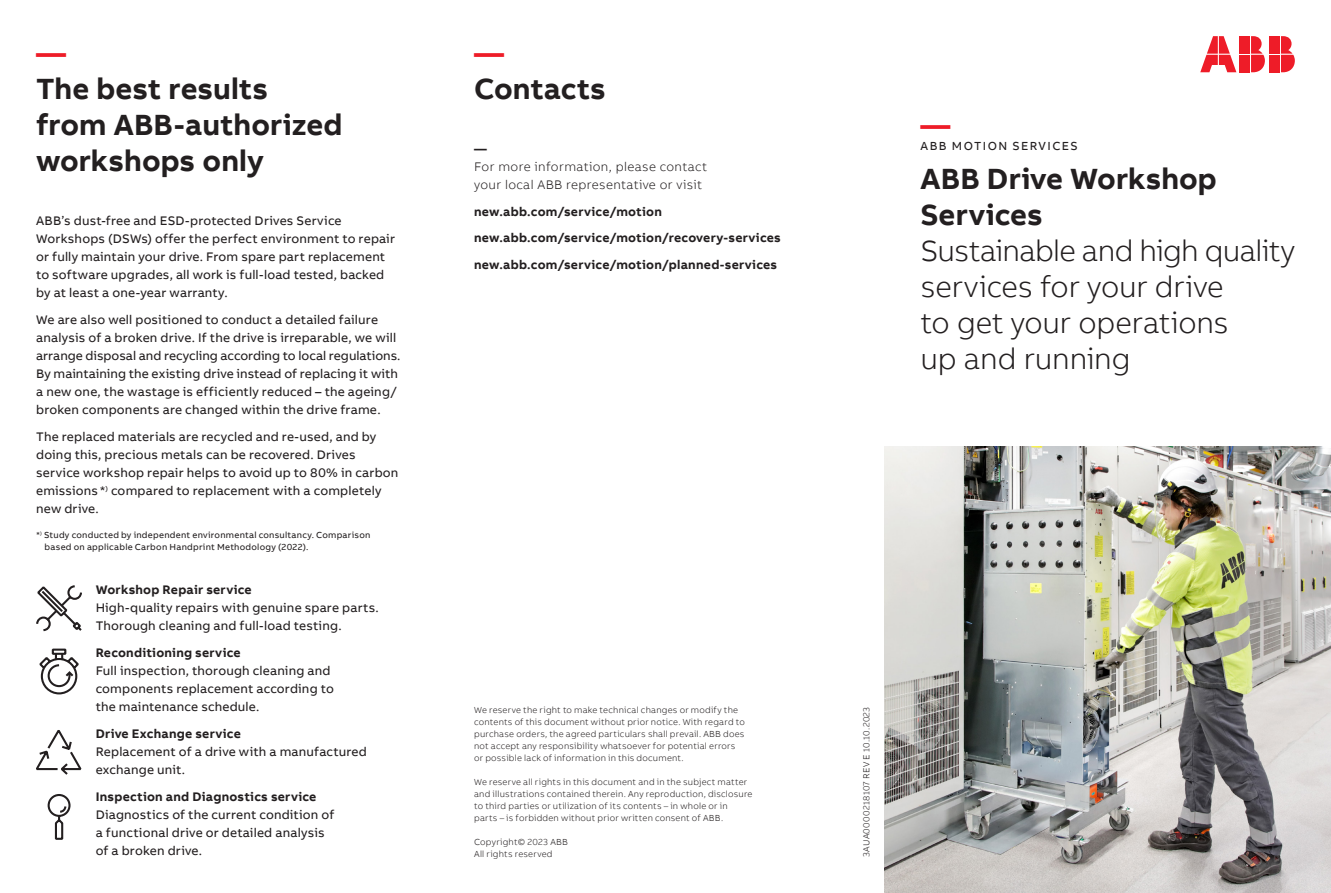
<style>
.page{position:relative;width:1331px;height:893px;background:#fff}
.page>*{position:absolute;margin:0;border:0;box-sizing:border-box;transform-origin:0 0}
.t1{font:700 30px/36px "AB Bvoice";color:#231f20}
.t2{font:300 30px/36px "AB Bvoice";letter-spacing:-.01em;color:#231f20}
.t3{font:700 30px "AB Bvoice";color:#ee1c28}
.t4{font:12.75px/18px "AB Bvoice";letter-spacing:.015em;color:#231f20}
.t5{font:700 12.75px/26.5px "AB Bvoice";letter-spacing:.02em;color:#231f20}
.t6{font:300 12.75px/18px "AB Bvoice";letter-spacing:.03em;color:#231f20}
.t7{font:12px "AB Bvoice";letter-spacing:.12em;color:#231f20}
.t8{font:300 9px/12px "AB Bvoice";letter-spacing:.025em;color:#231f20}
.t9{font:9px/12px "AB Bvoice";letter-spacing:.025em;color:#231f20}
</style>
<div class="page">
<img style="left:884px;top:446px;width:447px;height:447px">
<div style="left:1269px;top:36px;width:11px;height:18px;background:#ee1c28"></div>
<div style="left:1269px;top:55px;width:11px;height:17px;background:#ee1c28"></div>
<svg style="left:1281px;top:36px;width:14px;height:36px"></svg>
<svg style="left:1200px;top:36px;width:36px;height:36px"></svg>
<div style="left:1239px;top:36px;width:11px;height:18px;background:#ee1c28"></div>
<div style="left:1239px;top:55px;width:11px;height:17px;background:#ee1c28"></div>
<svg style="left:1251px;top:36px;width:14px;height:36px"></svg>
<svg style="left:40px;top:649px;width:39px;height:45px"></svg>
<svg style="left:48px;top:794px;width:23px;height:46px"></svg>
<svg style="left:36px;top:585px;width:46px;height:46px"></svg>
<svg style="left:37px;top:730px;width:44px;height:45px"></svg>
<h1 class="t3" style="left:36px;top:34px;width:31px">—</h1>
<h1 class="t1" style="left:36px;top:71px;width:308px">The best results from ABB-authorized workshops only</h1>
<p class="t4" style="left:36px;top:212px;width:360px">ABB’s dust-free and ESD-protected Drives Service Workshops (DSWs) offer the perfect environment to repair or fully maintain your drive. From spare part replacement to software upgrades, all work is full-load tested, backed by at least a one-year warranty.</p>
<p class="t4" style="left:36px;top:311px;width:366px">We are also well positioned to conduct a detailed failure analysis of a broken drive. If the drive is irreparable, we will arrange disposal and recycling according to local regulations.<br>By maintaining the existing drive instead of replacing it with a new one, the wastage is efficiently reduced – the ageing/ broken components are changed within the drive frame.</p>
<p class="t4" style="left:36px;top:428px;width:364px">The replaced materials are recycled and re-used, and by doing this, precious metals can be recovered. Drives service workshop repair helps to avoid up to 80% in carbon emissions *<sup>)</sup> compared to replacement with a completely new drive.</p>
<p class="t9" style="left:45px;top:529px;width:327px;text-indent:-9px">*<sup>)</sup> Study conducted by independent environmental consultancy. Comparison based on applicable Carbon Handprint Methodology (2022).</p>
<p class="t5" style="left:96px;top:577px;width:158px">Workshop Repair service</p>
<p class="t4" style="left:96px;top:599px;width:285px">High-quality repairs with genuine spare parts.<br>Thorough cleaning and full-load testing.</p>
<p class="t5" style="left:96px;top:640px;width:147px">Reconditioning service</p>
<p class="t4" style="left:96px;top:662px;width:240px">Full inspection, thorough cleaning and components replacement according to the maintenance schedule.</p>
<p class="t5" style="left:96px;top:721px;width:147px">Drive Exchange service</p>
<p class="t4" style="left:96px;top:743px;width:273px">Replacement of a drive with a manufactured exchange unit.</p>
<p class="t5" style="left:96px;top:784px;width:222px">Inspection and Diagnostics service</p>
<p class="t4" style="left:96px;top:806px;width:240px">Diagnostics of the current condition of a functional drive or detailed analysis of a broken drive.</p>
<h1 class="t3" style="left:474px;top:34px;width:31px">—</h1>
<h1 class="t1" style="left:474px;top:71px;width:133px">Contacts</h1>
<p class="t5" style="left:474px;top:136px;width:14px">—</p>
<p class="t6" style="left:474px;top:158px;width:235px">For more information, please contact your local ABB representative or visit</p>
<p class="t5" style="left:474px;top:198px;width:308px">new.abb.com/service/motion new.abb.com/service/motion/recovery-services new.abb.com/service/motion/planned-services</p>
<p class="t8" style="left:474px;top:704px;width:272px">We reserve the right to make technical changes or modify the contents of this document without prior notice. With regard to purchase orders, the agreed particulars shall prevail. ABB does not accept any responsibility whatsoever for potential errors or possible lack of information in this document.</p>
<p class="t8" style="left:474px;top:776px;width:280px">We reserve all rights in this document and in the subject matter and illustrations contained therein. Any reproduction, disclosure to third parties or utilization of its contents – in whole or in parts – is forbidden without prior written consent of ABB.</p>
<p class="t8" style="left:474px;top:836px;width:95px">Copyright© 2023 ABB<br>All rights reserved</p>
<h1 class="t3" style="left:921px;top:106px;width:31px">—</h1>
<p class="t7" style="left:921px;top:138px;width:159px">ABB MOTION SERVICES</p>
<h1 class="t1" style="left:921px;top:161px;width:298px">ABB Drive Workshop<br>Services</h1>
<h1 class="t2" style="left:921px;top:233px;width:376px">Sustainable and high quality services for your drive<br>to get your operations<br>up and running</h1>
<p class="t8" style="left:861px;top:857px;width:152px;rotate:-90deg">3AUA0000218107 REV E 10.10.2023</p>
</div>
